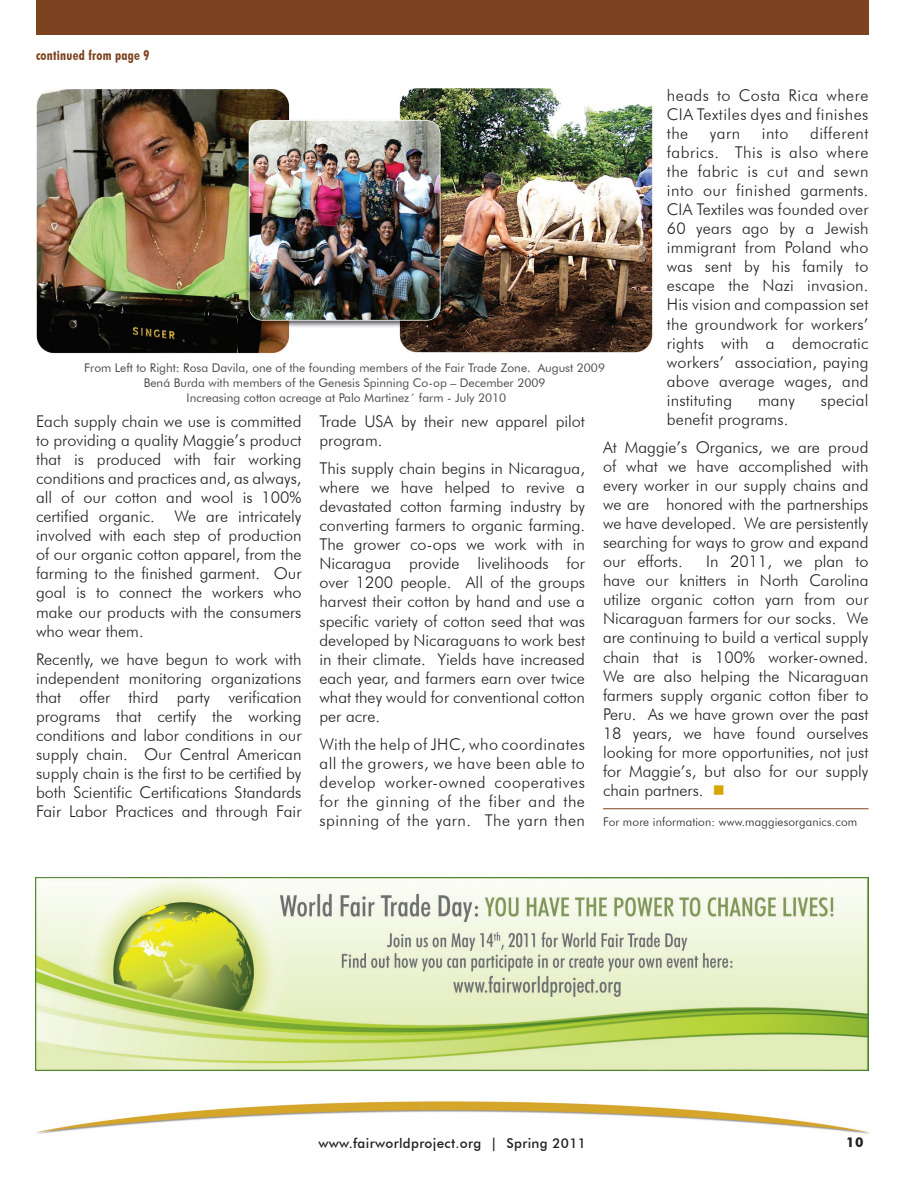
<style>
.page{position:relative;width:918px;height:1202px;background:#fff}
.page>*{position:absolute;margin:0;border:0;box-sizing:border-box;transform-origin:0 0}
.t1{font:300 16.2px/19px "Futura BT";color:#231f20;text-align:justify}
.t2{font:500 13.5px "Futura BT";letter-spacing:.025em;color:#231f20}
.t3{font:700 condensed 13.5px "Futura BT";letter-spacing:.02em;color:#7b4320}
.t4{font:700 13.5px "Futura BT";color:#231f20}
.t5{font:12px/15px "Futura BT";color:#4b4c4d;text-align:center}
.t6{font:300 12px "Futura BT";letter-spacing:.01em;color:#231f20}
</style>
<div class="page">
<img style="left:35px;top:1064px;width:834px;height:70px">
<div style="left:36px;top:0;width:832px;height:35px;background:#7b4320"></div>
<hr style="left:603px;top:808px;width:265px;height:1px;background:#7b4320">
<img style="left:36px;top:88px;width:617px;height:266px">
<img style="left:36px;top:877px;width:832px;height:193px">
<p class="t3" style="left:36px;top:47px;width:115px">continued from page 9</p>
<p class="t1" style="left:667px;top:85px;width:203px">heads to Costa Rica where CIA Textiles dyes and finishes the</p>
<p class="t1" style="left:667px;top:123px;width:203px;text-indent:143px">different fabrics. This is also where the fabric is cut and sewn into our finished garments.<br>CIA Textiles was founded over 60 years ago by a Jewish immigrant from Poland who was sent by his family to escape the Nazi invasion.<br>His vision and compassion set the groundwork for workers’ rights with a democratic workers’ association, paying above average wages, and instituting</p>
<p class="t1" style="left:710px;top:123px;width:32px">yarn</p>
<p class="t1" style="left:762px;top:123px;width:28px">into</p>
<p class="t5" style="left:84px;top:360px;width:522px">From Left to Right: Rosa Davila, one of the founding members of the Fair Trade Zone. August 2009<br>Bená Burda with members of the Genesis Spinning Co-op – December 2009<br>Increasing cotton acreage at Palo Martinez´ farm - July 2010</p>
<p class="t1" style="left:758px;top:390px;width:39px">many</p>
<p class="t1" style="left:821px;top:390px;width:49px">special</p>
<p class="t1" style="left:603px;top:405px;width:267px;line-height:28px;text-indent:64px">benefit programs.<br>At Maggie’s Organics, we are proud</p>
<p class="t1" style="left:603px;top:456px;width:267px">of what we have accomplished with every worker in our supply chains and we are honored with the partnerships we have developed. We are persistently searching for ways to grow and expand our efforts.</p>
<p class="t1" style="left:36px;top:411px;width:267px">Each supply chain we use is committed to providing a quality Maggie’s product that is produced with fair working conditions and practices and, as always, all of our cotton and wool is 100% certified organic. We are intricately involved with each step of production of our organic cotton apparel, from the farming to the finished garment. Our goal is to connect the workers who make our products with the consumers who wear them.</p>
<p class="t1" style="left:36px;top:649px;width:267px">Recently, we have begun to work with independent monitoring organizations that offer third party verification programs that certify the working conditions and labor conditions in our supply chain. Our Central American supply chain is the first to be certified by both Scientific Certifications Standards Fair Labor Practices and through Fair</p>
<p class="t1" style="left:320px;top:411px;width:267px">Trade USA by their new apparel pilot program.</p>
<p class="t1" style="left:320px;top:458px;width:267px">This supply chain begins in Nicaragua, where we have helped to revive a devastated cotton farming industry by converting farmers to organic farming.<br>The grower co-ops we work with in Nicaragua provide livelihoods for over 1200 people. All of the groups harvest their cotton by hand and use a specific variety of cotton seed that was developed by Nicaraguans to work best in their climate. Yields have increased each year, and farmers earn over twice what they would for conventional cotton per acre.</p>
<p class="t1" style="left:320px;top:734px;width:267px">With the help of JHC, who coordinates all the growers, we have been able to develop worker-owned cooperatives for the ginning of the fiber and the spinning of the yarn. The yarn then</p>
<p class="t1" style="left:603px;top:552px;width:267px;text-indent:103px">In 2011, we plan to have our knitters in North Carolina utilize organic cotton yarn from our Nicaraguan farmers for our socks. We are continuing to build a vertical supply chain that is 100% worker-owned.<br>We are also helping the Nicaraguan farmers supply organic cotton fiber to Peru. As we have grown over the past 18 years, we have found ourselves looking for more opportunities, not just for Maggie’s, but also for our supply chain partners.</p>
<p class="t6" style="left:603px;top:814px;width:256px">For more information: www.maggiesorganics.com</p>
<p class="t2" style="left:318px;top:1134px;width:269px">www.fairworldproject.org | Spring 2011</p>
<p class="t4" style="left:846px;top:1134px;width:19px">10</p>
</div>
